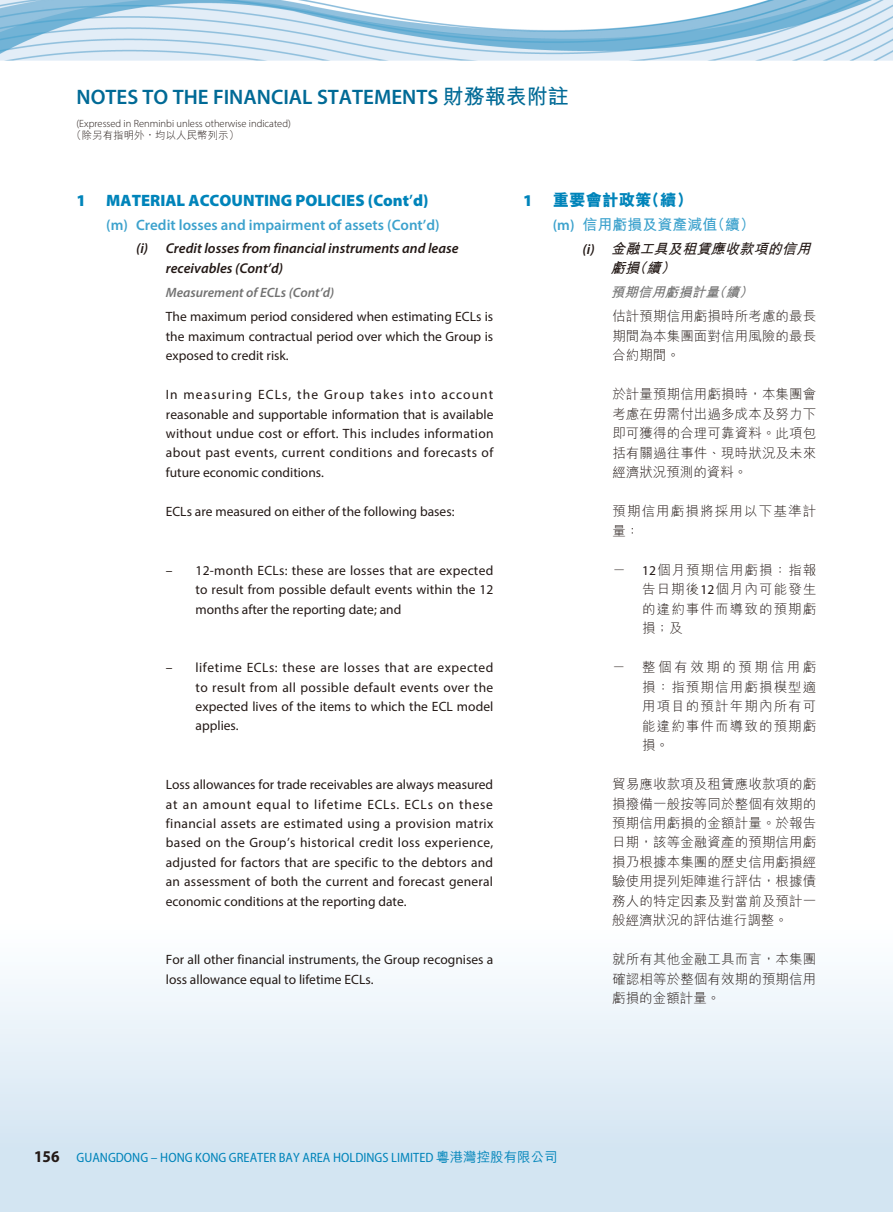
<style>
.page{position:relative;width:893px;height:1212px;background:#fff}
.page>*{position:absolute;margin:0;border:0;box-sizing:border-box;transform-origin:0 0}
.t1{font:600 21px "Myriad Pro";color:#006a96}
.t2{font:900 16.5px "Myriad Pro";color:#0084ba}
.t3{font:800 16.5px "M Hei HK";color:#0084ba}
.t4{font:600 15px "Myriad Pro";color:#3da2cd}
.t5{font:700 15px "M Hei HK";color:#3da2cd}
.t6{font:italic 600 14.25px/19.5px "Myriad Pro";color:#231916}
.t7{font:italic 700 14.25px/19.5px "M Hei HK";color:#231916}
.t8{font:13.5px/19.5px "Myriad Pro";color:#231916;text-align:justify}
.t9{font:300 13.5px/19.5px "M Hei HK";letter-spacing:.01em;color:#231916;text-align:justify}
.t10{font:semi-condensed 13.5px "Myriad Pro";color:#0084ba}
.t11{font:italic 600 13.5px "Myriad Pro";color:#727272}
.t12{font:300 13.5px/19.5px "M Hei HK";letter-spacing:.085em;color:#231916}
.t13{font:italic 700 13.5px "M Hei HK";color:#727272}
.t14{font:300 10.5px "Myriad Pro";color:#231916}
.t15{font:300 10.5px "M Hei HK";color:#231916}
.s1{font-family:"M Hei HK";font-weight:700}
.s2{font-weight:600}
.s3{font-family:"Myriad Pro";font-weight:900}
.s4{font-family:"Myriad Pro";font-weight:600}
.s5{font-family:"Myriad Pro";font-weight:400}
.s6{font-weight:700;font-size:16.5px;color:#231916}
.s7{font-family:"M Hei HK";font-weight:500;font-stretch:normal}
</style>
<div class="page">
<img style="left:0;top:0;width:893px;height:61px">
<div style="left:0;top:790px;width:893px;height:422px;background:linear-gradient(to bottom,#fff,#d0e3f1)"></div>
<h1 class="t1" style="left:77px;top:83px;width:494px">NOTES TO THE FINANCIAL STATEMENTS <span class="s1">財務報表附註</span></h1>
<p class="t14" style="left:77px;top:117px;width:216px">(Expressed in Renminbi unless otherwise indicated)</p>
<p class="t15" style="left:71px;top:129px;width:170px">（除另有指明外，均以人民幣列示）</p>
<p class="t2" style="left:77px;top:189px;width:353px">1 MATERIAL ACCOUNTING POLICIES (Cont<span class="s2">’</span>d)</p>
<p class="t4" style="left:106px;top:215px;width:335px">(m) Credit losses and impairment of assets (Cont’d)</p>
<p class="t6" style="left:166px;top:238px;width:294px;text-indent:-30px">(i) Credit losses from financial instruments and lease receivables (Cont’d)</p>
<p class="t11" style="left:166px;top:284px;width:170px">Measurement of ECLs (Cont’d)</p>
<p class="t8" style="left:166px;top:306px;width:329px">The maximum period considered when estimating ECLs is the maximum contractual period over which the Group is exposed to credit risk.</p>
<p class="t8" style="left:166px;top:384px;width:329px">In measuring ECLs, the Group takes into account reasonable and supportable information that is available without undue cost or effort. This includes information about past events, current conditions and forecasts of future economic conditions.</p>
<p class="t8" style="left:166px;top:501px;width:290px">ECLs are measured on either of the following bases:</p>
<p class="t8" style="left:196px;top:560px;width:299px;text-indent:-30px">– 12-month ECLs: these are losses that are expected to result from possible default events within the 12 months after the reporting date; and</p>
<p class="t8" style="left:196px;top:657px;width:299px;text-indent:-30px">– lifetime ECLs: these are losses that are expected to result from all possible default events over the expected lives of the items to which the ECL model applies.</p>
<p class="t8" style="left:166px;top:774px;width:329px">Loss allowances for trade receivables are always measured at an amount equal to lifetime ECLs. ECLs on these financial assets are estimated using a provision matrix based on the Group’s historical credit loss experience, adjusted for factors that are specific to the debtors and an assessment of both the current and forecast general economic conditions at the reporting date.</p>
<p class="t8" style="left:166px;top:950px;width:329px">For all other financial instruments, the Group recognises a loss allowance equal to lifetime ECLs.</p>
<p class="t3" style="left:523px;top:192px;width:172px"><span class="s3">1</span> 重要會計政策（續）</p>
<p class="t5" style="left:553px;top:214px;width:204px"><span class="s4">(m)</span> 信用虧損及資產減值（續）</p>
<p class="t7" style="left:611px;top:238px;width:206px;text-indent:-28px"><span class="s4">( i )</span> 金融工具及租賃應收款項的信用虧損（續）</p>
<p class="t13" style="left:611px;top:282px;width:148px">預期信用虧損計量（續）</p>
<p class="t9" style="left:612px;top:306px;width:206px">估計預期信用虧損時所考慮的最長期間為本集團面對信用風險的最長合約期間。</p>
<p class="t9" style="left:612px;top:384px;width:206px">於計量預期信用虧損時，本集團會考慮在毋需付出過多成本及努力下即可獲得的合理可靠資料。此項包括有關過往事件、現時狀況及未來經濟狀況預測的資料。</p>
<p class="t12" style="left:612px;top:501px;width:206px">預期信用虧損將採用以下基準計量：</p>
<p class="t9" style="left:642px;top:560px;width:176px;text-indent:-30px">－ <span class="s5">12</span>個月預期信用虧損：指報告日期後<span class="s5">12</span>個月內可能發生的違約事件而導致的預期虧損；及</p>
<p class="t9" style="left:642px;top:657px;width:176px;text-indent:-30px">－ 整個有效期的預期信用虧損：指預期信用虧損模型適用項目的預計年期內所有可能違約事件而導致的預期虧損。</p>
<p class="t9" style="left:612px;top:774px;width:206px">貿易應收款項及租賃應收款項的虧損撥備一般按等同於整個有效期的預期信用虧損的金額計量。於報告日期，該等金融資產的預期信用虧損乃根據本集團的歷史信用虧損經驗使用提列矩陣進行評估，根據債務人的特定因素及對當前及預計一般經濟狀況的評估進行調整。</p>
<p class="t9" style="left:612px;top:949px;width:206px">就所有其他金融工具而言，本集團確認相等於整個有效期的預期信用虧損的金額計量。</p>
<p class="t10" style="left:34px;top:1149px;width:525px"><span class="s6">156</span> GUANGDONG – HONG KONG GREATER BAY AREA HOLDINGS LIMITED <span class="s7">粵港灣控股有限公司</span></p>
</div>
